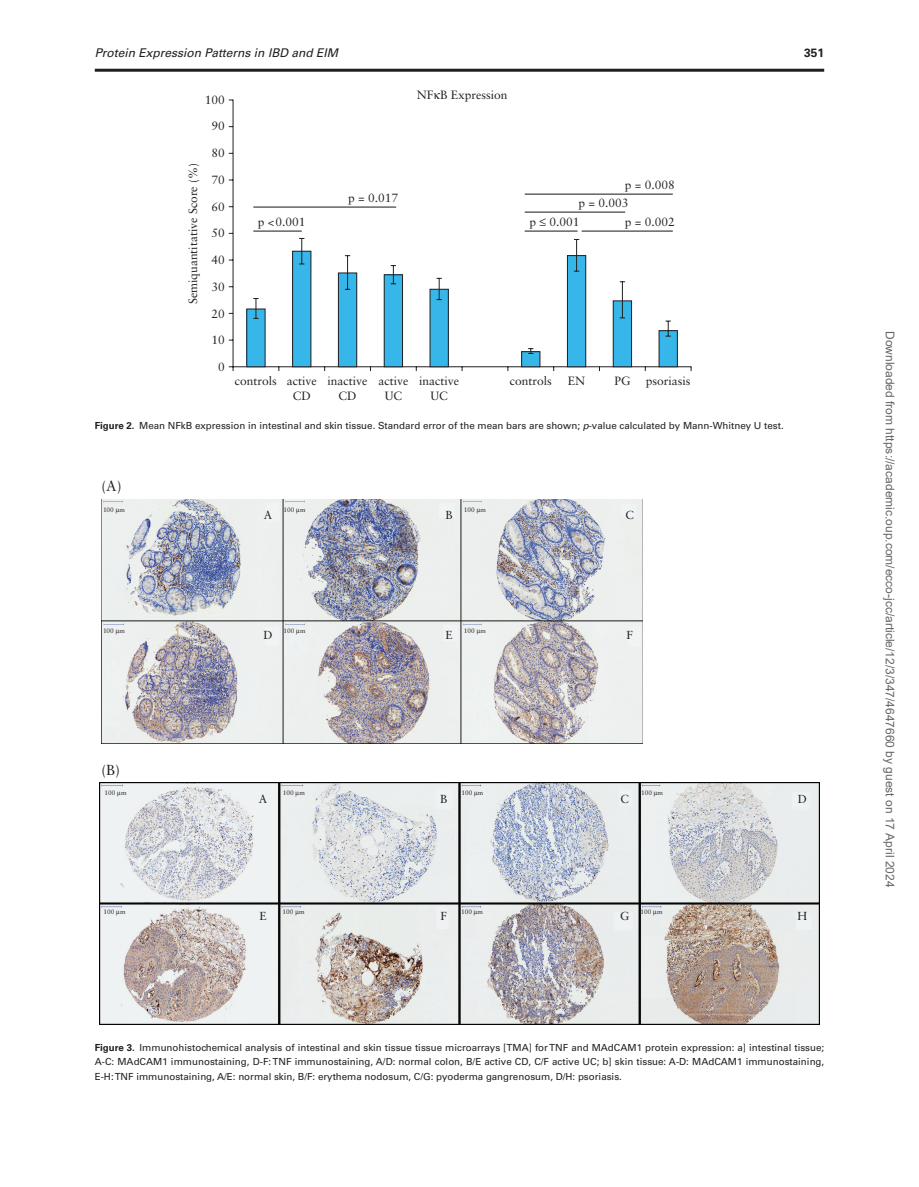
<style>
.page{position:relative;width:919px;height:1187px;background:#fff}
.page>*{position:absolute;margin:0;border:0;box-sizing:border-box;transform-origin:0 0}
.t1{font:14.55px "Sabon LT Std";color:#231f20}
.t2{font:12px/14.4px "Sabon LT Std";color:#231f20;text-align:center}
.t3{font:12px "Arial";color:#666}
.t4{font:italic 12px "Univers LT Std";color:#231f20}
.t5{font:700 12px "Univers LT Std";color:#231f20}
.t6{font:11.7px "Sabon LT Std";color:#231f20}
.t7{font:9.75px/14.2px "Univers LT Std";color:#231f20;text-align:justify}
.t8{font:6.6px "Sabon LT Std";color:#231f20}
.s1{font-weight:700}
.s2{font-style:italic}
</style>
<div class="page">
<svg style="left:228px;top:99px;width:463px;height:272px"></svg>
<div style="left:247px;top:309px;width:18px;height:58px;background:#36b6e9"></div>
<div style="left:246px;top:308px;width:19px;height:59px;border:1px solid #231f20"></div>
<svg style="left:252px;top:238px;width:426px;height:129px"></svg>
<hr style="left:253px;top:206px;width:143px;height:1px;background:#231f20">
<hr style="left:524px;top:193px;width:148px;height:2px;background:#231f20">
<hr style="left:524px;top:211px;width:101px;height:2px;background:#231f20">
<hr style="left:581px;top:230px;width:91px;height:1px;background:#231f20">
<hr style="left:524px;top:230px;width:53px;height:1px;background:#231f20">
<hr style="left:253px;top:230px;width:49px;height:1px;background:#231f20">
<img style="left:102px;top:499px;width:540px;height:244px">
<img style="left:99px;top:782px;width:720px;height:241px">
<hr style="left:95px;top:69px;width:729px;height:3px;background:#231f20">
<svg style="left:116px;top:508px;width:3px;height:5px"></svg>
<svg style="left:116px;top:629px;width:3px;height:5px"></svg>
<svg style="left:296px;top:508px;width:4px;height:5px"></svg>
<svg style="left:296px;top:629px;width:4px;height:5px"></svg>
<svg style="left:477px;top:508px;width:3px;height:5px"></svg>
<svg style="left:477px;top:629px;width:3px;height:5px"></svg>
<svg style="left:117px;top:791px;width:4px;height:5px"></svg>
<svg style="left:296px;top:791px;width:3px;height:5px"></svg>
<svg style="left:474px;top:791px;width:4px;height:5px"></svg>
<svg style="left:654px;top:791px;width:3px;height:5px"></svg>
<svg style="left:116px;top:910px;width:4px;height:5px"></svg>
<svg style="left:295px;top:910px;width:4px;height:5px"></svg>
<svg style="left:474px;top:910px;width:3px;height:5px"></svg>
<svg style="left:653px;top:910px;width:4px;height:5px"></svg>
<p class="t4" style="left:95px;top:45px;width:245px">Protein Expression Patterns in IBD and EIM</p>
<p class="t5" style="left:804px;top:45px;width:22px">351</p>
<p class="t2" style="left:205px;top:92px;width:22px">100</p>
<p class="t2" style="left:211px;top:119px;width:15px">90</p>
<p class="t2" style="left:211px;top:146px;width:15px">80</p>
<p class="t2" style="left:211px;top:172px;width:15px">70</p>
<p class="t2" style="left:211px;top:199px;width:15px">60</p>
<p class="t2" style="left:185px;top:304px;width:143px;rotate:-90deg">Semiquantitative Score (%)</p>
<p class="t2" style="left:211px;top:226px;width:15px">50</p>
<p class="t2" style="left:211px;top:252px;width:15px">40</p>
<p class="t2" style="left:211px;top:279px;width:15px">30</p>
<p class="t2" style="left:211px;top:306px;width:15px">20</p>
<p class="t2" style="left:211px;top:333px;width:15px">10</p>
<p class="t2" style="left:218px;top:359px;width:8px">0</p>
<p class="t2" style="left:417px;top:87px;width:92px">NF B Expression</p>
<p class="t2" style="left:348px;top:191px;width:52px">p = 0.017</p>
<p class="t2" style="left:578px;top:176px;width:98px;line-height:18px;text-align:left;text-indent:46px">p = 0.008 p = 0.003</p>
<p class="t2" style="left:258px;top:215px;width:49px">p &lt;0.001</p>
<p class="t2" style="left:529px;top:215px;width:51px">p ≤ 0.001</p>
<p class="t2" style="left:624px;top:215px;width:52px">p = 0.002</p>
<p class="t2" style="left:293px;top:373px;width:25px;text-align:left;text-indent:-58px">controls active<br>CD</p>
<p class="t2" style="left:327px;top:373px;width:41px">inactive<br>CD</p>
<p class="t2" style="left:378px;top:373px;width:31px">active<br>UC</p>
<p class="t2" style="left:419px;top:373px;width:41px">inactive<br>UC</p>
<p class="t2" style="left:509px;top:373px;width:44px">controls</p>
<p class="t2" style="left:568px;top:373px;width:19px">EN</p>
<p class="t2" style="left:614px;top:373px;width:18px">PG</p>
<p class="t2" style="left:645px;top:373px;width:46px">psoriasis</p>
<p class="t7" style="left:95px;top:418px;width:690px"><span class="s1">Figure 2.</span> Mean NFkB expression in intestinal and skin tissue. Standard error of the mean bars are shown; <span class="s2">p</span>-value calculated by Mann-Whitney U test.</p>
<h1 class="t1" style="left:101px;top:477px;width:22px">(A)</h1>
<p class="t8" style="left:103px;top:505px;width:23px">100 m</p>
<p class="t8" style="left:103px;top:626px;width:23px">100 m</p>
<h1 class="t1" style="left:101px;top:761px;width:20px">(B)</h1>
<p class="t6" style="left:264px;top:508px;width:10px">A</p>
<p class="t8" style="left:283px;top:505px;width:23px">100 m</p>
<p class="t8" style="left:464px;top:505px;width:23px">100 m</p>
<p class="t6" style="left:445px;top:508px;width:9px">B</p>
<p class="t6" style="left:625px;top:508px;width:10px">C</p>
<p class="t8" style="left:283px;top:626px;width:23px">100 m</p>
<p class="t8" style="left:464px;top:626px;width:23px">100 m</p>
<p class="t6" style="left:263px;top:627px;width:11px">D</p>
<p class="t6" style="left:445px;top:627px;width:9px">E</p>
<p class="t6" style="left:626px;top:627px;width:8px">F</p>
<p class="t8" style="left:104px;top:788px;width:23px">100 m</p>
<p class="t8" style="left:283px;top:788px;width:23px">100 m</p>
<p class="t8" style="left:461px;top:788px;width:23px">100 m</p>
<p class="t8" style="left:641px;top:788px;width:23px">100 m</p>
<p class="t6" style="left:259px;top:791px;width:10px">A</p>
<p class="t6" style="left:440px;top:791px;width:9px">B</p>
<p class="t6" style="left:620px;top:791px;width:10px">C</p>
<p class="t6" style="left:797px;top:791px;width:11px">D</p>
<p class="t8" style="left:103px;top:907px;width:23px">100 m</p>
<p class="t8" style="left:282px;top:907px;width:23px">100 m</p>
<p class="t8" style="left:461px;top:907px;width:23px">100 m</p>
<p class="t8" style="left:640px;top:907px;width:23px">100 m</p>
<p class="t6" style="left:259px;top:909px;width:9px">E</p>
<p class="t6" style="left:440px;top:909px;width:8px">F</p>
<p class="t6" style="left:620px;top:909px;width:11px">G</p>
<p class="t6" style="left:797px;top:909px;width:11px">H</p>
<p class="t7" style="left:95px;top:1040px;width:731px"><span class="s1">Figure 3.</span> Immunohistochemical analysis of intestinal and skin tissue tissue microarrays [TMA] for TNF and MAdCAM1 protein expression: a] intestinal tissue; A-C: MAdCAM1 immunostaining, D-F: TNF immunostaining, A/D: normal colon, B/E active CD, C/F active UC; b] skin tissue: A-D: MAdCAM1 immunostaining, E-H: TNF immunostaining, A/E: normal skin, B/F: erythema nodosum, C/G: pyoderma gangrenosum, D/H: psoriasis.</p>
<p class="t3" style="left:894px;top:331px;width:557px;rotate:90deg">Downloaded from https://academic.oup.com/ecco-jcc/article/12/3/347/4647660 by guest on 17 April 2024</p>
</div>
